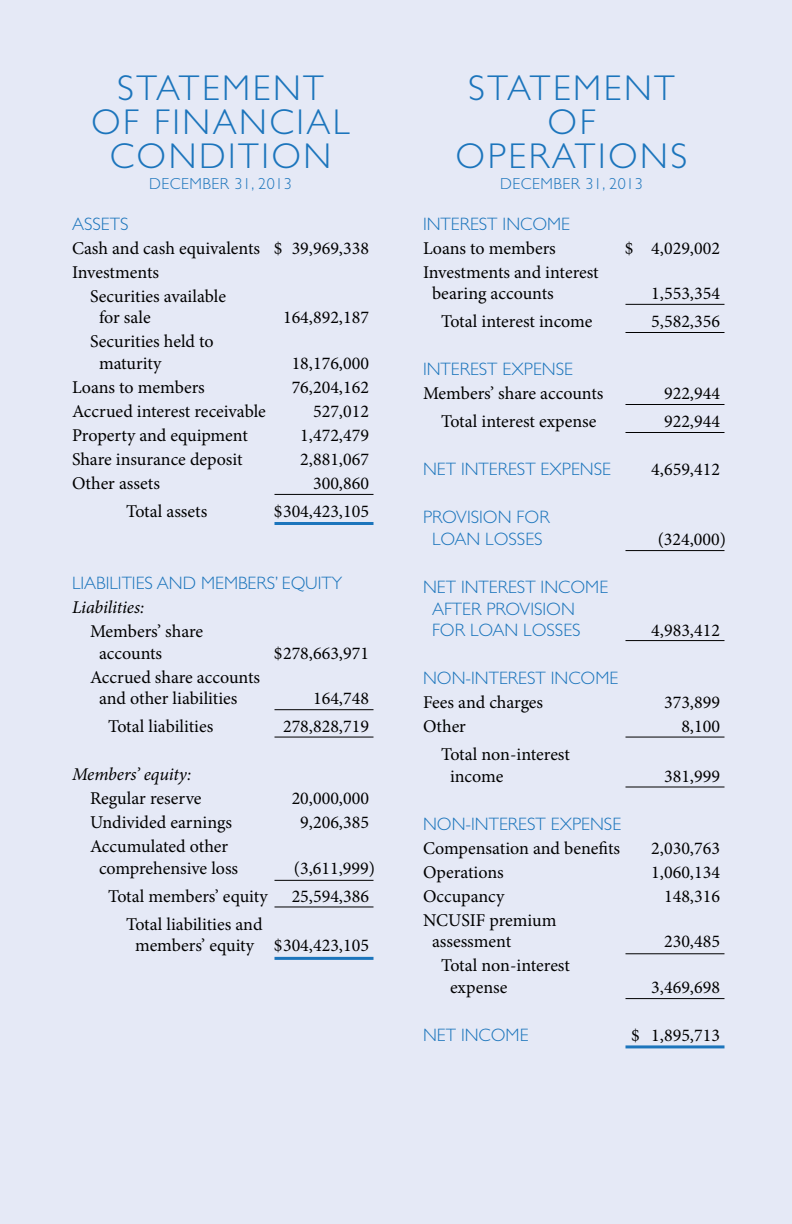
<style>
.page{position:relative;width:792px;height:1224px;background:#e5e9f6}
.page>*{position:absolute;margin:0;border:0;box-sizing:border-box;transform-origin:0 0}
.t1{font:300 36px/34px "Gill Sans";letter-spacing:.07em;color:#1c75bc;text-align:center}
.t2{font:18px/21.6px "Minion Pro";color:#000}
.t3{font:300 18px/21.6px "Gill Sans";color:#1c75bc;text-align:center}
.t4{font:italic 18px "Minion Pro";letter-spacing:-.01em;color:#000}
.t5{font:300 16px "Gill Sans";letter-spacing:.03em;color:#1c75bc}
</style>
<div class="page">
<hr style="left:274px;top:709px;width:100px;height:1px;background:#000">
<hr style="left:274px;top:494px;width:100px;height:1px;background:#000">
<hr style="left:626px;top:404px;width:98px;height:1px;background:#000">
<hr style="left:626px;top:432px;width:98px;height:1px;background:#000">
<hr style="left:626px;top:737px;width:98px;height:1px;background:#000">
<hr style="left:626px;top:786px;width:98px;height:2px;background:#000">
<hr style="left:626px;top:953px;width:98px;height:1px;background:#000">
<hr style="left:274px;top:522px;width:100px;height:3px;background:#1c75bc">
<hr style="left:274px;top:737px;width:100px;height:1px;background:#000">
<hr style="left:274px;top:880px;width:100px;height:1px;background:#000">
<hr style="left:274px;top:906px;width:100px;height:1px;background:#000">
<hr style="left:274px;top:957px;width:100px;height:3px;background:#1c75bc">
<hr style="left:626px;top:304px;width:98px;height:1px;background:#000">
<hr style="left:626px;top:332px;width:98px;height:1px;background:#000">
<hr style="left:626px;top:550px;width:98px;height:1px;background:#000">
<hr style="left:626px;top:640px;width:98px;height:1px;background:#000">
<hr style="left:626px;top:998px;width:98px;height:1px;background:#000">
<hr style="left:626px;top:1045px;width:98px;height:3px;background:#1c75bc">
<p class="t1" style="left:117px;top:71px;width:208px">STATEMENT</p>
<p class="t1" style="left:91px;top:105px;width:260px">OF FINANCIAL</p>
<h2 class="t1" style="left:110px;top:139px;width:223px">CONDITION</h2>
<p class="t5" style="left:149px;top:175px;width:144px">DECEMBER 31, 2013</p>
<p class="t3" style="left:72px;top:213px;width:58px">ASSETS</p>
<p class="t2" style="left:72px;top:237px;width:298px">Cash and cash equivalents $ 39,969,338</p>
<p class="t2" style="left:72px;top:261px;width:89px">Investments</p>
<p class="t2" style="left:90px;top:285px;width:138px">Securities available</p>
<p class="t2" style="left:99px;top:307px;width:53px">for sale</p>
<p class="t2" style="left:283px;top:307px;width:87px">164,892,187</p>
<p class="t2" style="left:90px;top:331px;width:125px">Securities held to</p>
<p class="t2" style="left:99px;top:353px;width:64px">maturity</p>
<p class="t2" style="left:292px;top:353px;width:79px">18,176,000</p>
<p class="t2" style="left:72px;top:377px;width:134px">Loans to members</p>
<p class="t2" style="left:292px;top:377px;width:79px">76,204,162</p>
<p class="t2" style="left:72px;top:401px;width:195px">Accrued interest receivable</p>
<p class="t2" style="left:313px;top:401px;width:57px">527,012</p>
<p class="t2" style="left:72px;top:425px;width:177px">Property and equipment</p>
<p class="t2" style="left:300px;top:425px;width:70px">1,472,479</p>
<p class="t2" style="left:72px;top:449px;width:172px">Share insurance deposit</p>
<p class="t2" style="left:300px;top:449px;width:70px">2,881,067</p>
<p class="t2" style="left:72px;top:473px;width:89px">Other assets</p>
<p class="t2" style="left:313px;top:473px;width:57px">300,860</p>
<p class="t2" style="left:126px;top:501px;width:83px">Total assets</p>
<p class="t2" style="left:274px;top:501px;width:97px">$304,423,105</p>
<p class="t3" style="left:72px;top:572px;width:272px">LIABILITIES AND MEMBERS’ EQUITY</p>
<p class="t4" style="left:72px;top:595px;width:74px">Liabilities:</p>
<p class="t2" style="left:99px;top:621px;width:106px;text-indent:-9px">Members’ share accounts</p>
<p class="t2" style="left:274px;top:642px;width:97px">$278,663,971</p>
<p class="t2" style="left:99px;top:666px;width:163px;text-indent:-9px">Accrued share accounts and other liabilities</p>
<p class="t2" style="left:313px;top:688px;width:57px">164,748</p>
<p class="t2" style="left:108px;top:716px;width:107px">Total liabilities</p>
<p class="t2" style="left:283px;top:716px;width:87px">278,828,719</p>
<p class="t4" style="left:72px;top:762px;width:121px">Members’ equity:</p>
<p class="t2" style="left:90px;top:788px;width:113px">Regular reserve</p>
<p class="t2" style="left:292px;top:788px;width:79px">20,000,000</p>
<p class="t2" style="left:90px;top:812px;width:144px">Undivided earnings</p>
<p class="t2" style="left:300px;top:812px;width:70px">9,206,385</p>
<p class="t2" style="left:90px;top:836px;width:140px">Accumulated other</p>
<p class="t2" style="left:99px;top:857px;width:141px">comprehensive loss</p>
<p class="t2" style="left:294px;top:857px;width:83px">(3,611,999)</p>
<p class="t2" style="left:108px;top:885px;width:161px">Total members’ equity</p>
<p class="t2" style="left:292px;top:885px;width:79px">25,594,386</p>
<p class="t2" style="left:135px;top:913px;width:235px;text-indent:-9px">Total liabilities and<br>members’ equity $304,423,105</p>
<h2 class="t1" style="left:456px;top:71px;width:233px">STATEMENT<br>OF<br>OPERATIONS</h2>
<p class="t5" style="left:500px;top:175px;width:144px">DECEMBER 31, 2013</p>
<p class="t3" style="left:423px;top:213px;width:149px">INTEREST INCOME</p>
<p class="t2" style="left:423px;top:237px;width:134px">Loans to members</p>
<p class="t2" style="left:625px;top:237px;width:97px">$ 4,029,002</p>
<p class="t2" style="left:423px;top:261px;width:177px">Investments and interest</p>
<p class="t2" style="left:432px;top:283px;width:123px">bearing accounts</p>
<p class="t2" style="left:651px;top:283px;width:70px">1,553,354</p>
<p class="t2" style="left:441px;top:311px;width:153px">Total interest income</p>
<p class="t2" style="left:651px;top:311px;width:70px">5,582,356</p>
<p class="t3" style="left:423px;top:359px;width:151px">INTEREST EXPENSE</p>
<p class="t2" style="left:423px;top:383px;width:182px">Members’ share accounts</p>
<p class="t2" style="left:664px;top:383px;width:57px">922,944</p>
<p class="t2" style="left:441px;top:411px;width:157px">Total interest expense</p>
<p class="t2" style="left:664px;top:411px;width:57px">922,944</p>
<p class="t3" style="left:423px;top:459px;width:190px">NET INTEREST EXPENSE</p>
<p class="t2" style="left:651px;top:459px;width:70px">4,659,412</p>
<p class="t3" style="left:423px;top:507px;width:128px">PROVISION FOR<br>LOAN LOSSES</p>
<p class="t2" style="left:658px;top:529px;width:70px">(324,000)</p>
<p class="t3" style="left:423px;top:576px;width:187px">NET INTEREST INCOME</p>
<p class="t3" style="left:432px;top:598px;width:144px">AFTER PROVISION</p>
<p class="t3" style="left:432px;top:619px;width:150px">FOR LOAN LOSSES</p>
<p class="t2" style="left:651px;top:620px;width:70px">4,983,412</p>
<p class="t3" style="left:423px;top:667px;width:197px">NON-INTEREST INCOME</p>
<p class="t2" style="left:423px;top:692px;width:122px">Fees and charges</p>
<p class="t2" style="left:664px;top:692px;width:57px">373,899</p>
<p class="t2" style="left:423px;top:716px;width:45px">Other</p>
<p class="t2" style="left:681px;top:716px;width:40px">8,100</p>
<p class="t2" style="left:450px;top:744px;width:122px;text-indent:-9px">Total non-interest income</p>
<p class="t2" style="left:664px;top:765px;width:57px">381,999</p>
<p class="t3" style="left:423px;top:813px;width:200px">NON-INTEREST EXPENSE</p>
<p class="t2" style="left:423px;top:837px;width:199px">Compensation and benefts</p>
<p class="t2" style="left:651px;top:837px;width:70px">2,030,763</p>
<p class="t2" style="left:423px;top:861px;width:82px">Operations</p>
<p class="t2" style="left:651px;top:861px;width:70px">1,060,134</p>
<p class="t2" style="left:423px;top:885px;width:83px">Occupancy</p>
<p class="t2" style="left:664px;top:885px;width:57px">148,316</p>
<p class="t2" style="left:423px;top:909px;width:135px">NCUSIF premium</p>
<p class="t2" style="left:432px;top:931px;width:81px">assessment</p>
<p class="t2" style="left:664px;top:931px;width:57px">230,485</p>
<p class="t2" style="left:441px;top:955px;width:131px">Total non-interest</p>
<p class="t2" style="left:450px;top:977px;width:59px">expense</p>
<p class="t2" style="left:651px;top:977px;width:70px">3,469,698</p>
<p class="t3" style="left:423px;top:1024px;width:107px">NET INCOME</p>
<p class="t2" style="left:631px;top:1025px;width:90px">$ 1,895,713</p>
</div>
